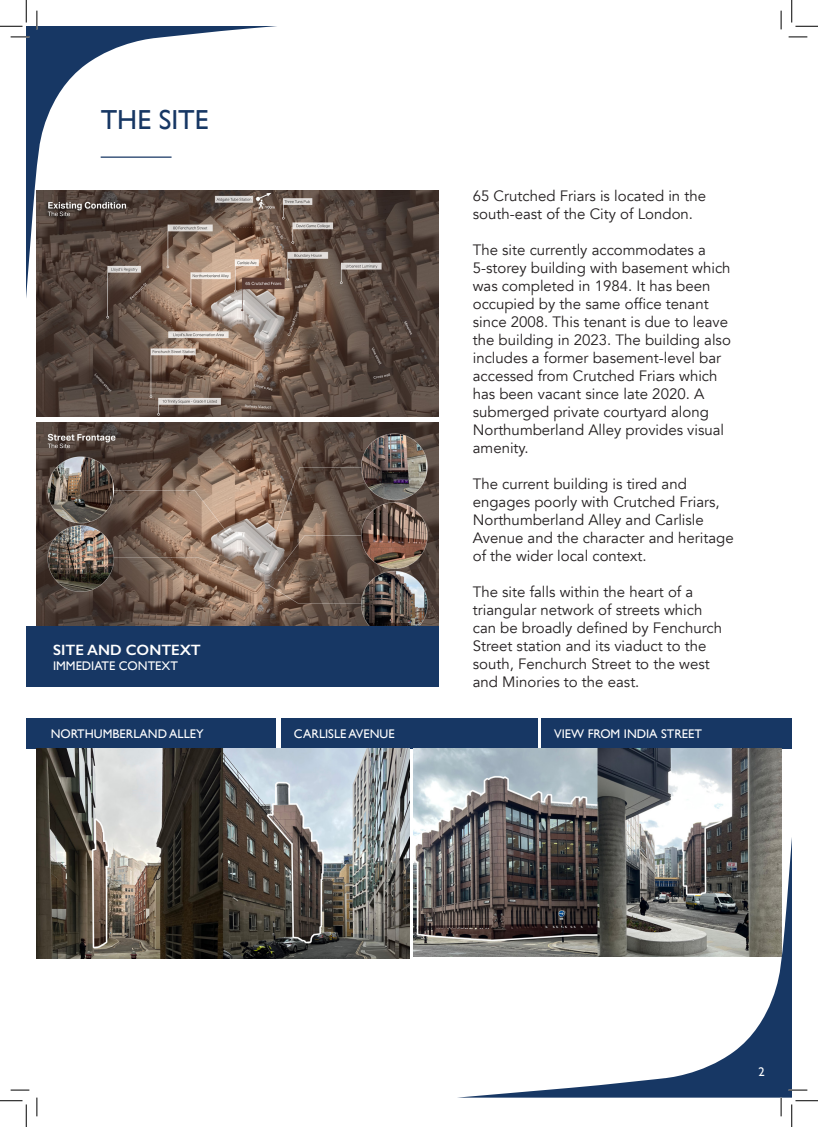
<style>
.page{position:relative;width:818px;height:1127px;background:#fff}
.page>*{position:absolute;margin:0;border:0;box-sizing:border-box;transform-origin:0 0}
.t1{font:27.5px "Gill Sans";color:#173764}
.t2{font:15px/18px "Avenir";color:#231f20}
.t3{font:600 15px "Gill Sans";color:#fff}
.t4{font:12.5px "Gill Sans";color:#fff}
</style>
<div class="page">
<svg style="left:26px;top:26px;width:251px;height:336px"></svg>
<div style="left:541px;top:717px;width:251px;height:31px;background:#173764"></div>
<div style="left:281px;top:717px;width:256px;height:31px;background:#173764"></div>
<div style="left:26px;top:717px;width:250px;height:31px;background:#173764"></div>
<img style="left:37px;top:190px;width:401px;height:226px">
<img style="left:37px;top:422px;width:401px;height:204px">
<img style="left:413px;top:748px;width:368px;height:207px">
<img style="left:37px;top:748px;width:372px;height:210px">
<div style="left:26px;top:626px;width:412px;height:61px;background:#173764"></div>
<svg style="left:457px;top:753px;width:335px;height:344px"></svg>
<svg style="left:11px;top:36px;width:18px;height:2px"></svg>
<svg style="left:788px;top:36px;width:19px;height:2px"></svg>
<svg style="left:11px;top:1089px;width:18px;height:1px"></svg>
<svg style="left:788px;top:1088px;width:19px;height:2px"></svg>
<svg style="left:36px;top:11px;width:2px;height:18px"></svg>
<svg style="left:36px;top:1097px;width:2px;height:18px"></svg>
<svg style="left:780px;top:11px;width:2px;height:18px"></svg>
<svg style="left:780px;top:1097px;width:2px;height:18px"></svg>
<svg style="left:0;top:0;width:27px;height:27px"></svg>
<svg style="left:0;top:1100px;width:27px;height:26px"></svg>
<svg style="left:791px;top:0;width:27px;height:27px"></svg>
<svg style="left:791px;top:1100px;width:27px;height:26px"></svg>
<p class="t1" style="left:101px;top:103px;width:109px">THE SITE</p>
<p class="t3" style="left:53px;top:640px;width:149px">SITE AND CONTEXT</p>
<p class="t4" style="left:53px;top:658px;width:126px">IMMEDIATE CONTEXT</p>
<p class="t2" style="left:473px;top:187px;width:235px">65 Crutched Friars is located in the south-east of the City of London.</p>
<p class="t2" style="left:473px;top:241px;width:260px">The site currently accommodates a 5-storey building with basement which was completed in 1984. It has been occupied by the same office tenant since 2008. This tenant is due to leave the building in 2023. The building also includes a former basement-level bar accessed from Crutched Friars which has been vacant since late 2020. A submerged private courtyard along Northumberland Alley provides visual amenity.</p>
<p class="t2" style="left:473px;top:475px;width:262px">The current building is tired and engages poorly with Crutched Friars, Northumberland Alley and Carlisle Avenue and the character and heritage of the wider local context.</p>
<p class="t2" style="left:473px;top:583px;width:251px">The site falls within the heart of a triangular network of streets which can be broadly defined by Fenchurch Street station and its viaduct to the south, Fenchurch Street to the west and Minories to the east.</p>
<p class="t4" style="left:51px;top:725px;width:154px">NORTHUMBERLAND ALLEY</p>
<p class="t4" style="left:294px;top:725px;width:102px">CARLISLE AVENUE</p>
<p class="t4" style="left:554px;top:725px;width:149px">VIEW FROM INDIA STREET</p>
<p class="t4" style="left:758px;top:1063px;width:8px">2</p>
</div>
